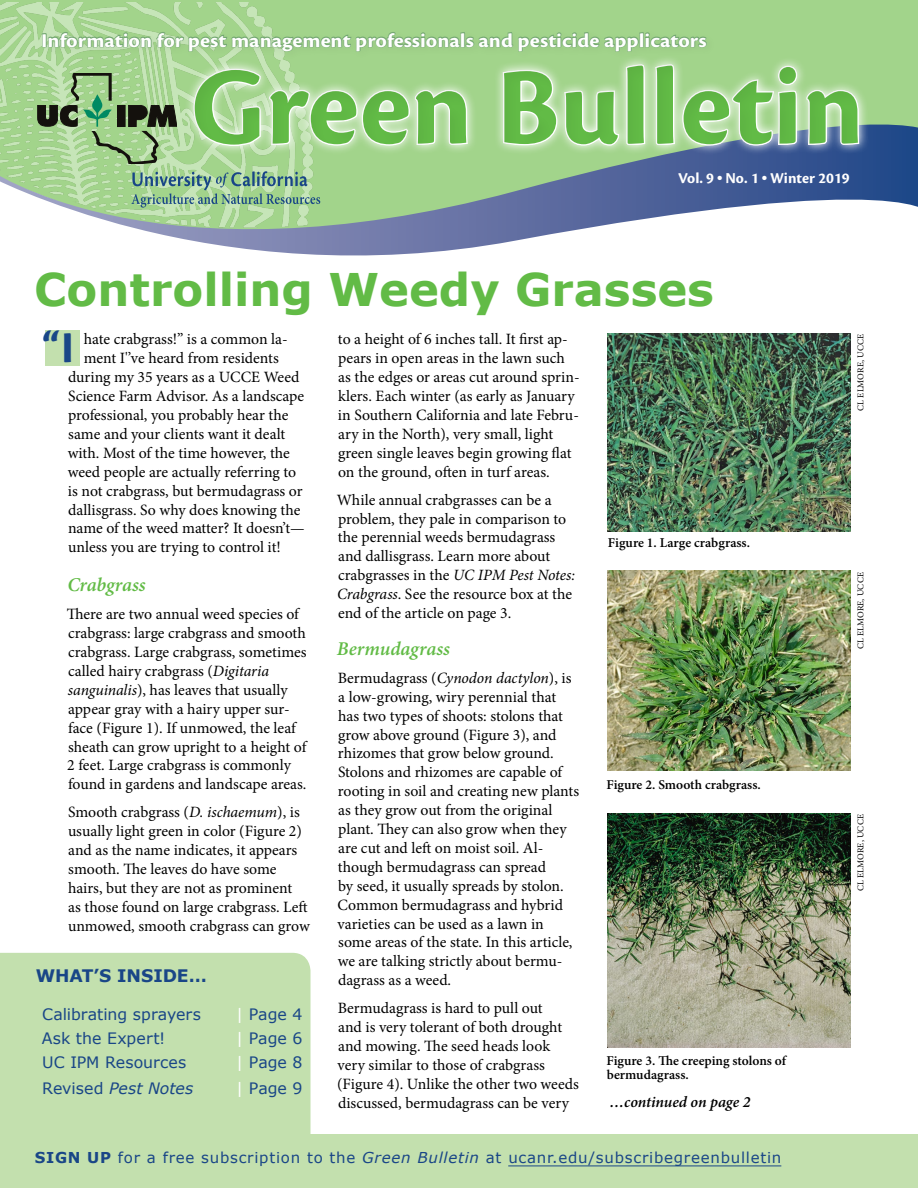
<style>
.page{position:relative;width:918px;height:1188px;background:#fff}
.page>*{position:absolute;margin:0;border:0;box-sizing:border-box;transform-origin:0 0}
.t1{font:700 114px "Cronos Pro";color:#62bb46}
.t2{font:700 45.9px "Cronos Pro";color:#194687}
.t3{font:700 45px "Verdana";color:#62bb46}
.t4{font:700 20.25px "Cronos Pro";letter-spacing:.005em;color:#fff;scale:1.1 1}
.t5{font:italic 600 19.5px "Minion Pro";letter-spacing:-.005em;color:#62bb46}
.t6{font:700 17.25px "Verdana";letter-spacing:-.005em;color:#194687}
.t7{font:15.75px/18.9px "Minion Pro";color:#000}
.t8{font:15.75px/25.5px "Verdana";color:#194687}
.t9{font:700 15.75px "Cronos Pro";color:#fff}
.t10{font:italic 600 15.75px "Minion Pro";letter-spacing:-.005em;color:#000}
.t11{font:15px "Verdana";letter-spacing:.05em;color:#194687}
.t12{font:600 13.5px/13.5px "Minion Pro";color:#000}
.t13{font:9px "Minion Pro";letter-spacing:.01em;color:#000}
.s1{font-style:italic}
.s2{color:#fff}
.s3{font-weight:700}
</style>
<div class="page">
<div style="left:0;top:953px;width:310px;height:181px;background:#c3e0ae"></div>
<div style="left:45px;top:330px;width:35px;height:35px;background:#c3e0ae"></div>
<img style="left:608px;top:814px;width:242px;height:233px">
<div style="left:0;top:1134px;width:918px;height:54px;background:#c3e0ae"></div>
<div style="left:0;top:0;width:918px;height:36px;background:#a2d48b"></div>
<svg style="left:164px;top:184px;width:754px;height:72px"></svg>
<img style="left:0;top:2px;width:315px;height:233px">
<div style="left:38px;top:27px;width:679px;height:36px;background:#000;opacity:.05"></div>
<svg style="left:41px;top:26px;width:667px;height:26px;background:#a2d08f"></svg>
<hr style="left:508px;top:1166px;width:273px;height:1px;background:#194687">
<div style="left:163px;top:36px;width:755px;height:148px;background:#000;opacity:.05"></div>
<svg style="left:131px;top:171px;width:189px;height:37px;background:#90bb96"></svg>
<svg style="left:38px;top:74px;width:139px;height:90px;background:#8db27e"></svg>
<img style="left:608px;top:333px;width:242px;height:199px">
<img style="left:608px;top:570px;width:242px;height:200px">
<p class="t4" style="left:41px;top:29px;width:606px">Information for pest management professionals and pesticide applicators</p>
<h1 class="t1" style="left:191px;top:42px;width:675px">Green Bulletin</h1>
<p class="t9" style="left:678px;top:169px;width:173px">Vol. 9 ● No. 1 ● Winter 2019</p>
<h3 class="t3" style="left:34px;top:258px;width:681px">Controlling Weedy Grasses</h3>
<h2 class="t2" style="left:42px;top:321px;width:33px">“I</h2>
<p class="t7" style="left:84px;top:330px;width:205px">hate crabgrass!” is a common la-</p>
<p class="t7" style="left:84px;top:349px;width:197px">ment I'’ve heard from residents</p>
<p class="t7" style="left:68px;top:368px;width:233px">during my 35 years as a UCCE Weed</p>
<p class="t7" style="left:68px;top:387px;width:238px">Science Farm Advisor. As a landscape</p>
<p class="t7" style="left:68px;top:406px;width:222px">professional, you probably hear the</p>
<p class="t7" style="left:68px;top:425px;width:219px">same and your clients want it dealt</p>
<p class="t7" style="left:68px;top:443px;width:224px">with. Most of the time however, the</p>
<p class="t7" style="left:68px;top:462px;width:230px">weed people are actually referring to</p>
<p class="t7" style="left:68px;top:481px;width:236px">is not crabgrass, but bermudagrass or</p>
<p class="t7" style="left:68px;top:500px;width:234px">dallisgrass. So why does knowing the</p>
<p class="t7" style="left:68px;top:519px;width:238px">name of the weed matter? It doesn’t—</p>
<p class="t7" style="left:68px;top:538px;width:214px">unless you are trying to control it!</p>
<p class="t5" style="left:67px;top:571px;width:80px">Crabgrass</p>
<p class="t7" style="left:67px;top:605px;width:241px">There are two annual weed species of crabgrass: large crabgrass and smooth crabgrass. Large crabgrass, sometimes called hairy crabgrass (<span class="s1">Digitaria sanguinalis</span>), has leaves that usually appear gray with a hairy upper sur&shy;face (Figure 1). If unmowed, the leaf sheath can grow upright to a height of 2 feet. Large crabgrass is commonly found in gardens and landscape areas.</p>
<p class="t7" style="left:68px;top:803px;width:243px">Smooth crabgrass (<span class="s1">D. ischaemum</span>), is usually light green in color (Figure 2) and as the name indicates, it appears smooth. The leaves do have some hairs, but they are not as prominent<br>as those found on large crabgrass. Left unmowed, smooth crabgrass can grow</p>
<p class="t6" style="left:36px;top:964px;width:173px">WHAT’S INSIDE…</p>
<p class="t8" style="left:42px;top:1001px;width:160px">Calibrating sprayers</p>
<p class="t8" style="left:236px;top:1001px;width:68px"><span class="s2">|</span> Page 4</p>
<p class="t8" style="left:42px;top:1025px;width:125px">Ask the Expert!</p>
<p class="t8" style="left:236px;top:1025px;width:68px"><span class="s2">|</span> Page 6</p>
<p class="t8" style="left:42px;top:1049px;width:153px">UC IPM Resources<br>Revised <span class="s1">Pest Notes</span></p>
<p class="t8" style="left:236px;top:1049px;width:68px"><span class="s2">|</span> Page 8 <span class="s2">|</span> Page 9</p>
<p class="t7" style="left:338px;top:330px;width:243px">to a height of 6 inches tall. It first ap&shy;pears in open areas in the lawn such as the edges or areas cut around sprin&shy;klers. Each winter (as early as January in Southern California and late Febru&shy;ary in the North), very small, light green single leaves begin growing flat on the ground, often in turf areas.</p>
<p class="t7" style="left:337px;top:490px;width:240px">While annual crabgrasses can be a problem, they pale in comparison to the perennial weeds bermudagrass and dallisgrass. Learn more about crabgrasses in the <span class="s1">UC IPM Pest Notes:<br>Crabgrass</span>. See the resource box at the end of the article on page 3.</p>
<p class="t5" style="left:337px;top:635px;width:114px">Bermudagrass</p>
<p class="t7" style="left:338px;top:668px;width:243px">Bermudagrass (<span class="s1">Cynodon dactylon</span>), is a low-growing, wiry perennial that has two types of shoots: stolons that grow above ground (Figure 3), and rhizomes that grow below ground.<br>Stolons and rhizomes are capable of rooting in soil and creating new plants as they grow out from the original plant. They can also grow when they are cut and left on moist soil. Al&shy;though bermudagrass can spread<br>by seed, it usually spreads by stolon.<br>Common bermudagrass and hybrid varieties can be used as a lawn in some areas of the state. In this article, we are talking strictly about bermu&shy;dagrass as a weed.</p>
<p class="t7" style="left:337px;top:999px;width:243px">Bermudagrass is hard to pull out<br>and is very tolerant of both drought and mowing. The seed heads look very similar to those of crabgrass (Figure 4). Unlike the other two weeds discussed, bermudagrass can be very</p>
<p class="t12" style="left:608px;top:536px;width:144px">Figure 1. Large crabgrass.</p>
<p class="t12" style="left:606px;top:778px;width:156px">Figure 2. Smooth crabgrass.</p>
<p class="t12" style="left:606px;top:1054px;width:181px">Figure 3. The creeping stolons of bermudagrass.</p>
<p class="t10" style="left:610px;top:1091px;width:142px">…continued on page 2</p>
<p class="t11" style="left:35px;top:1147px;width:748px"><span class="s3">SIGN UP</span> for a free subscription to the <span class="s1">Green Bulletin</span> at ucanr.edu/subscribegreenbulletin</p>
<p class="t13" style="left:855px;top:411px;width:79px;rotate:-90deg">CL ELMORE, UCCE</p>
<p class="t13" style="left:855px;top:649px;width:79px;rotate:-90deg">CL ELMORE, UCCE</p>
<p class="t13" style="left:855px;top:891px;width:79px;rotate:-90deg">CL ELMORE, UCCE</p>
</div>
